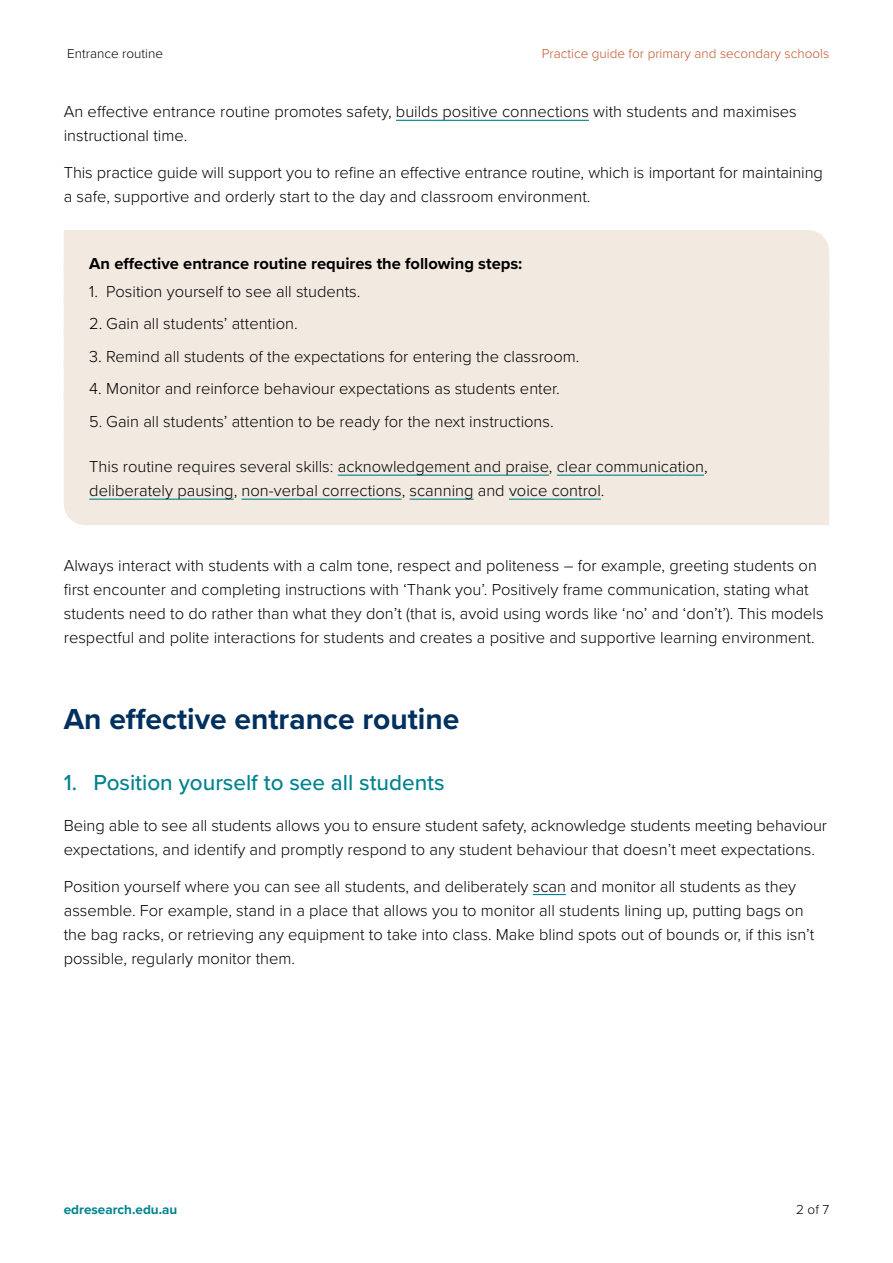
<style>
.page{position:relative;width:893px;height:1263px;background:#fff}
.page>*{position:absolute;margin:0;border:0;box-sizing:border-box;transform-origin:0 0}
.t1{font:700 30px "Proxima Nova";color:#00305e}
.H2_numbered{font:500 22.5px "Proxima Nova";color:#01838f}
.Box_-_body_-_NO_spacing{font:300 16.5px/24px "Proxima Nova";color:#000}
.Box_List_-_NO_spacing{font:300 16.5px "Proxima Nova";color:#000}
.Box_-_Heading{font:700 16.5px "Proxima Nova";color:#000}
.t2{font:300 13.5px "Proxima Nova";color:#c15628}
.t3{font:300 13.5px "Proxima Nova";color:#000}
.t4{font:700 13.5px "Proxima Nova";color:#01838f}
</style>
<div class="page">
<hr style="left:396px;top:120px;width:193px;height:1px;background:#01838f">
<div style="left:64px;top:230px;width:765px;height:28px;background:#f2eae0"></div>
<div style="left:64px;top:258px;width:765px;height:33px;background:#f2eae0"></div>
<div style="left:64px;top:291px;width:765px;height:32px;background:#f2eae0"></div>
<div style="left:64px;top:323px;width:765px;height:33px;background:#f2eae0"></div>
<div style="left:64px;top:356px;width:765px;height:32px;background:#f2eae0"></div>
<div style="left:64px;top:388px;width:765px;height:46px;background:#f2eae0"></div>
<div style="left:64px;top:434px;width:765px;height:91px;background:#f2eae0"></div>
<hr style="left:338px;top:475px;width:211px;height:1px;background:#01838f">
<hr style="left:557px;top:475px;width:147px;height:1px;background:#01838f">
<hr style="left:89px;top:499px;width:145px;height:1px;background:#01838f">
<hr style="left:242px;top:499px;width:160px;height:1px;background:#01838f">
<hr style="left:410px;top:499px;width:64px;height:1px;background:#01838f">
<hr style="left:509px;top:499px;width:92px;height:1px;background:#01838f">
<hr style="left:533px;top:894px;width:33px;height:1px;background:#01838f">
<p class="t3" style="left:67px;top:43px;width:97px">Entrance routine</p>
<p class="t2" style="left:542px;top:43px;width:289px">Practice guide for primary and secondary schools</p>
<p class="Box_-_body_-_NO_spacing" style="left:64px;top:99px;width:734px">An effective entrance routine promotes safety, builds positive connections with students and maximises instructional time.</p>
<p class="Box_-_body_-_NO_spacing" style="left:64px;top:160px;width:761px">This practice guide will support you to refine an effective entrance routine, which is important for maintaining a safe, supportive and orderly start to the day and classroom environment.</p>
<p class="Box_-_Heading" style="left:89px;top:251px;width:435px">An effective entrance routine requires the following steps:</p>
<p class="Box_List_-_NO_spacing" style="left:89px;top:279px;width:273px">1. Position yourself to see all students.</p>
<p class="Box_List_-_NO_spacing" style="left:89px;top:312px;width:210px">2. Gain all students’ attention.</p>
<p class="Box_List_-_NO_spacing" style="left:89px;top:344px;width:492px">3. Remind all students of the expectations for entering the classroom.</p>
<p class="Box_List_-_NO_spacing" style="left:89px;top:377px;width:472px">4. Monitor and reinforce behaviour expectations as students enter.</p>
<p class="Box_List_-_NO_spacing" style="left:89px;top:409px;width:466px">5. Gain all students’ attention to be ready for the next instructions.</p>
<p class="Box_-_body_-_NO_spacing" style="left:89px;top:454px;width:620px">This routine requires several skills: acknowledgement and praise, clear communication, deliberately pausing, non-verbal corrections, scanning and voice control.</p>
<p class="Box_-_body_-_NO_spacing" style="left:64px;top:553px;width:761px">Always interact with students with a calm tone, respect and politeness – for example, greeting students on first encounter and completing instructions with ‘Thank you’. Positively frame communication, stating what students need to do rather than what they don’t (that is, avoid using words like ‘no’ and ‘don’t’). This models respectful and polite interactions for students and creates a positive and supportive learning environment.</p>
<h1 class="t1" style="left:64px;top:696px;width:397px">An effective entrance routine</h1>
<h2 class="H2_numbered" style="left:64px;top:765px;width:382px">1. Position yourself to see all students</h2>
<p class="Box_-_body_-_NO_spacing" style="left:64px;top:812px;width:765px">Being able to see all students allows you to ensure student safety, acknowledge students meeting behaviour expectations, and identify and promptly respond to any student behaviour that doesn’t meet expectations.</p>
<p class="Box_-_body_-_NO_spacing" style="left:64px;top:873px;width:752px">Position yourself where you can see all students, and deliberately scan and monitor all students as they assemble. For example, stand in a place that allows you to monitor all students lining up, putting bags on the bag racks, or retrieving any equipment to take into class. Make blind spots out of bounds or, if this isn’t possible, regularly monitor them.</p>
<p class="t4" style="left:64px;top:1200px;width:115px">edresearch.edu.au</p>
<p class="t3" style="left:796px;top:1200px;width:34px">2 of 7</p>
</div>
